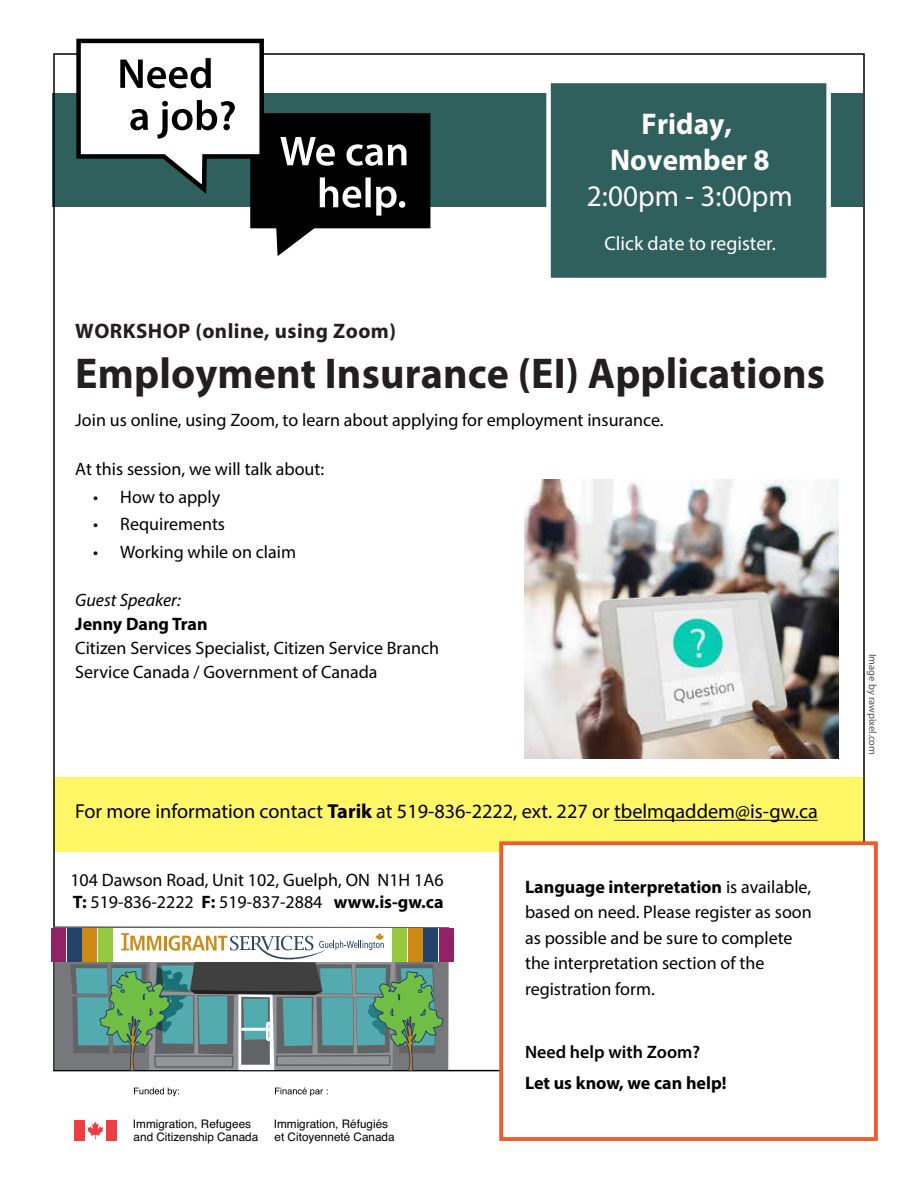
<style>
.page{position:relative;width:918px;height:1188px;background:#fff}
.page>*{position:absolute;margin:0;border:0;box-sizing:border-box;transform-origin:0 0}
.t1{font:700 43.35px "Myriad Pro";letter-spacing:.005em;color:#231f20}
.t2{font:700 30px/36px "Myriad Pro";letter-spacing:.005em;color:#fff;text-align:center}
.t3{font:30px "Myriad Pro";letter-spacing:.005em;color:#fff}
.t4{font:700 21px "Myriad Pro";letter-spacing:.02em;color:#231f20}
.t5{font:20.25px "Myriad Pro";color:#000}
.t6{font:19.8px "Myriad Pro";color:#fff}
.t7{font:18px/25.5px "Myriad Pro";color:#000}
.t8{font:700 18px "Myriad Pro";color:#000}
.t9{font:600 18px "Myriad Pro";color:#000}
.t10{font:italic 18px "Myriad Pro";color:#000}
.t11{font:11.7px "Helvetica";color:#000}
.t12{font:10.5px "Myriad Pro";color:rgb(0 0 0/.7)}
.s1{font-weight:700}
</style>
<div class="page">
<img style="left:525px;top:480px;width:314px;height:279px">
<div style="left:55px;top:777px;width:808px;height:75px;background:#fff766"></div>
<div style="left:53px;top:94px;width:810px;height:113px;background:#2f605e"></div>
<hr style="left:614px;top:820px;width:204px;height:1px;background:#000">
<svg style="left:74px;top:38px;width:356px;height:218px"></svg>
<div style="left:51px;top:929px;width:15px;height:33px;background:#922167"></div>
<div style="left:439px;top:929px;width:15px;height:33px;background:#922167"></div>
<svg style="left:54px;top:926px;width:395px;height:146px"></svg>
<div style="left:499px;top:841px;width:379px;height:300px;background:#fff;border:4px solid #f15b2b"></div>
<svg style="left:134px;top:1088px;width:45px;height:8px"></svg>
<svg style="left:275px;top:1087px;width:53px;height:9px"></svg>
<div style="left:74px;top:1120px;width:11px;height:21px;background:#ef3e42"></div>
<svg style="left:87px;top:1121px;width:16px;height:18px"></svg>
<div style="left:106px;top:1120px;width:10px;height:21px;background:#ef3e42"></div>
<div style="left:546px;top:79px;width:285px;height:203px;background:#2f605e;border:4px solid #fff"></div>
<h2 class="t2" style="left:610px;top:105px;width:161px">Friday,<br>November 8</h2>
<h2 class="t3" style="left:587px;top:177px;width:207px">2:00pm - 3:00pm</h2>
<p class="t6" style="left:604px;top:231px;width:173px">Click date to register.</p>
<p class="t4" style="left:75px;top:317px;width:322px">WORKSHOP (online, using Zoom)</p>
<h1 class="t1" style="left:75px;top:345px;width:751px">Employment Insurance (EI) Applications</h1>
<p class="t7" style="left:75px;top:407px;width:590px">Join us online, using Zoom, to learn about applying for employment insurance.</p>
<p class="t7" style="left:75px;top:456px;width:250px">At this session, we will talk about:</p>
<p class="t7" style="left:93px;top:484px;width:128px">• How to apply</p>
<p class="t7" style="left:93px;top:511px;width:133px">• Requirements</p>
<p class="t7" style="left:93px;top:539px;width:204px">• Working while on claim</p>
<p class="t10" style="left:75px;top:589px;width:107px">Guest Speaker:</p>
<p class="t8" style="left:75px;top:612px;width:134px">Jenny Dang Tran</p>
<p class="t7" style="left:75px;top:635px;width:365px;line-height:24px">Citizen Services Specialist, Citizen Service Branch<br>Service Canada / Government of Canada</p>
<p class="t5" style="left:75px;top:799px;width:744px">For more information contact <span class="s1">Tarik</span> at 519-836-2222, ext. 227 or tbelmqaddem@is-gw.ca</p>
<p class="t7" style="left:70px;top:869px;width:375px;line-height:21.6px">104 Dawson Road, Unit 102, Guelph, ON N1H 1A6<br><span class="s1">T:</span> 519-836-2222 <span class="s1">F:</span> 519-837-2884 <span class="s1">www.is-gw.ca</span></p>
<p class="t11" style="left:133px;top:1115px;width:120px">Immigration, Refugees</p>
<p class="t11" style="left:134px;top:1128px;width:126px">and Citizenship Canada</p>
<p class="t11" style="left:274px;top:1115px;width:116px">Immigration, Réfugiés</p>
<p class="t11" style="left:275px;top:1128px;width:122px">et Citoyenneté Canada</p>
<p class="t7" style="left:525px;top:874px;width:288px"><span class="s1">Language interpretation</span> is available, based on need. Please register as soon as possible and be sure to complete the interpretation section of the registration form.</p>
<p class="t9" style="left:525px;top:1040px;width:177px">Need help with Zoom?</p>
<p class="t8" style="left:525px;top:1072px;width:203px">Let us know, we can help!</p>
<p class="t12" style="left:879px;top:654px;width:103px;rotate:90deg">Image by rawpixel.com</p>
</div>
